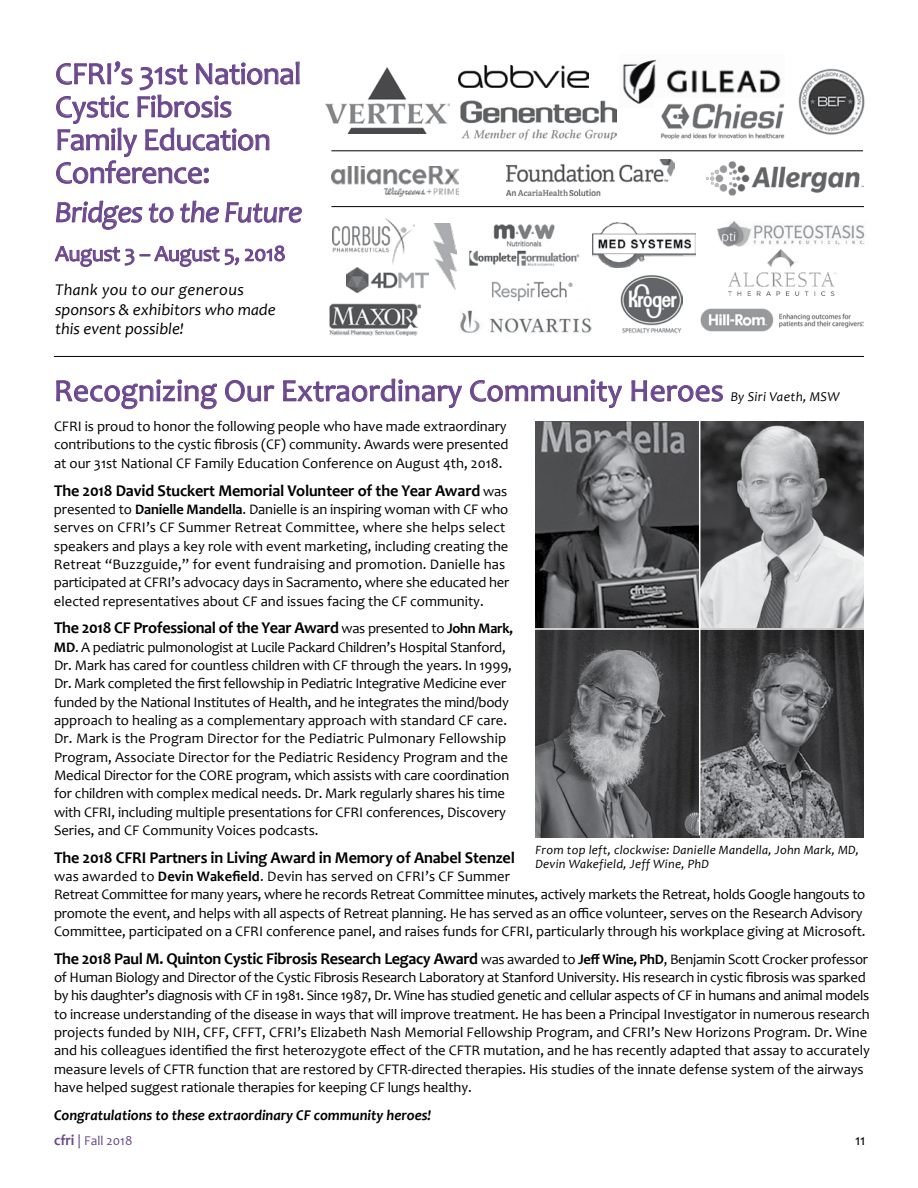
<style>
.page{position:relative;width:918px;height:1188px;background:#fff}
.page>*{position:absolute;margin:0;border:0;box-sizing:border-box;transform-origin:0 0}
.t1{font:31.5px/33px "Candara";letter-spacing:-.02em;color:#6b478e}
.t2{font:31.5px "Candara";color:#6b478e}
.t3{font:italic 30px "Candara";letter-spacing:-.02em;color:#6b478e}
.t4{font:22.5px "Candara";letter-spacing:-.02em;color:#6b478e}
.t5{font:700 16.5px "Candara";letter-spacing:-.01em;color:#000}
.t6{font:italic 16.5px/19.5px "Candara";color:#000}
.t7{font:italic 700 15px "Candara";color:#000}
.t8{font:15px "Candara";color:#000}
.t9{font:14.7px/18.3px "Candara";letter-spacing:-.01em;color:#000}
.t10{font:italic 13.5px "Candara";letter-spacing:.02em;color:#000}
.t11{font:13.5px "Candara";color:#6b478e}
.t12{font:italic 12.75px/14.2px "Candara";letter-spacing:.02em;color:#000}
.s1{font-weight:400;font-size:14.7px}
.s2{font-weight:700}
.s3{font-size:14.7px}
.s4{font-weight:700;font-size:15px}
.s5{font-size:14.25px}
</style>
<div class="page">
<svg style="left:56px;top:61px;width:244px;height:123px"></svg>
<svg style="left:56px;top:201px;width:87px;height:29px"></svg>
<svg style="left:149px;top:203px;width:25px;height:20px"></svg>
<svg style="left:180px;top:201px;width:39px;height:22px"></svg>
<svg style="left:225px;top:202px;width:77px;height:21px"></svg>
<svg style="left:55px;top:246px;width:79px;height:21px"></svg>
<svg style="left:140px;top:246px;width:99px;height:21px"></svg>
<svg style="left:245px;top:245px;width:40px;height:16px"></svg>
<img style="left:535px;top:422px;width:329px;height:415px">
<svg style="left:56px;top:380px;width:161px;height:29px"></svg>
<svg style="left:225px;top:380px;width:49px;height:22px"></svg>
<svg style="left:283px;top:379px;width:179px;height:29px"></svg>
<svg style="left:470px;top:380px;width:152px;height:28px"></svg>
<svg style="left:632px;top:380px;width:91px;height:22px"></svg>
<hr style="left:530px;top:628px;width:343px;height:2px;background:#fff">
<hr style="left:699px;top:412px;width:1px;height:423px;background:#fff">
<hr style="left:54px;top:356px;width:810px;height:1px;background:#000">
<img style="left:461px;top:100px;width:155px;height:39px">
<img style="left:622px;top:59px;width:159px;height:45px">
<img style="left:717px;top:221px;width:148px;height:26px">
<img style="left:433px;top:223px;width:23px;height:67px">
<img style="left:325px;top:68px;width:125px;height:65px">
<img style="left:655px;top:98px;width:130px;height:42px">
<img style="left:346px;top:268px;width:82px;height:25px">
<img style="left:729px;top:249px;width:108px;height:47px">
<img style="left:707px;top:161px;width:156px;height:35px">
<img style="left:331px;top:166px;width:128px;height:30px">
<img style="left:333px;top:219px;width:82px;height:45px">
<img style="left:700px;top:308px;width:164px;height:24px">
<img style="left:621px;top:275px;width:61px;height:58px">
<img style="left:469px;top:224px;width:111px;height:42px">
<img style="left:330px;top:304px;width:91px;height:31px">
<img style="left:592px;top:223px;width:104px;height:45px">
<img style="left:460px;top:310px;width:132px;height:23px">
<img style="left:492px;top:281px;width:81px;height:21px">
<hr style="left:331px;top:206px;width:533px;height:1px;background:#000">
<img style="left:507px;top:160px;width:167px;height:35px">
<hr style="left:331px;top:150px;width:532px;height:1px;background:#000">
<img style="left:459px;top:65px;width:130px;height:23px">
<img style="left:798px;top:68px;width:67px;height:67px">
<h1 class="t1" style="left:55px;top:57px;width:248px">CFRI’s 31st National<br>Cystic Fibrosis<br>Family Education<br>Conference:</h1>
<h2 class="t3" style="left:55px;top:194px;width:249px">Bridges to the Future</h2>
<h3 class="t4" style="left:55px;top:240px;width:232px">August 3 – August 5, 2018</h3>
<p class="t6" style="left:55px;top:280px;width:222px">Thank you to our generous sponsors &amp; exhibitors who made this event possible!</p>
<h1 class="t2" style="left:54px;top:372px;width:672px">Recognizing Our Extraordinary Community Heroes</h1>
<p class="t10" style="left:731px;top:388px;width:110px">By Siri Vaeth, MSW</p>
<p class="t9" style="left:54px;top:417px;width:456px">CFRI is proud to honor the following people who have made extraordinary contributions to the cystic fibrosis (CF) community. Awards were presented at our 31st National CF Family Education Conference on August 4th, 2018.</p>
<p class="t5" style="left:54px;top:480px;width:455px">The 2018 David Stuckert Memorial Volunteer of the Year Award <span class="s1">was</span></p>
<p class="t9" style="left:54px;top:500px;width:457px">presented to <span class="s2">Danielle Mandella</span>. Danielle is an inspiring woman with CF who serves on CFRI’s CF Summer Retreat Committee, where she helps select speakers and plays a key role with event marketing, including creating the Retreat “Buzzguide,” for event fundraising and promotion. Danielle has participated at CFRI’s advocacy days in Sacramento, where she educated her elected representatives about CF and issues facing the CF community.</p>
<p class="t5" style="left:54px;top:618px;width:461px">The 2018 CF Professional of the Year Award <span class="s1">was presented to</span> <span class="s3">John Mark,</span></p>
<p class="t9" style="left:54px;top:638px;width:459px"><span class="s2">MD</span>. A pediatric pulmonologist at Lucile Packard Children’s Hospital Stanford, Dr. Mark has cared for countless children with CF through the years. In 1999, Dr. Mark completed the first fellowship in Pediatric Integrative Medicine ever funded by the National Institutes of Health, and he integrates the mind/body approach to healing as a complementary approach with standard CF care.<br>Dr. Mark is the Program Director for the Pediatric Pulmonary Fellowship Program, Associate Director for the Pediatric Residency Program and the Medical Director for the CORE program, which assists with care coordination for children with complex medical needs. Dr. Mark regularly shares his time with CFRI, including multiple presentations for CFRI conferences, Discovery Series, and CF Community Voices podcasts.</p>
<p class="t5" style="left:54px;top:847px;width:462px">The 2018 CFRI Partners in Living Award in Memory of Anabel Stenzel</p>
<p class="t9" style="left:54px;top:867px;width:813px">was awarded to <span class="s2">Devin Wakefield</span>. Devin has served on CFRI’s CF Summer<br>Retreat Committee for many years, where he records Retreat Committee minutes, actively markets the Retreat, holds Google hangouts to promote the event, and helps with all aspects of Retreat planning. He has served as an office volunteer, serves on the Research Advisory Committee, participated on a CFRI conference panel, and raises funds for CFRI, particularly through his workplace giving at Microsoft.</p>
<p class="t5" style="left:54px;top:948px;width:816px">The 2018 Paul M. Quinton Cystic Fibrosis Research Legacy Award <span class="s1">was awarded to</span> <span class="s3">Jeff Wine, PhD</span><span class="s1">, Benjamin Scott Crocker professor</span></p>
<p class="t9" style="left:54px;top:968px;width:817px">of Human Biology and Director of the Cystic Fibrosis Research Laboratory at Stanford University. His research in cystic fibrosis was sparked by his daughter’s diagnosis with CF in 1981. Since 1987, Dr. Wine has studied genetic and cellular aspects of CF in humans and animal models to increase understanding of the disease in ways that will improve treatment. He has been a Principal Investigator in numerous research projects funded by NIH, CFF, CFFT, CFRI’s Elizabeth Nash Memorial Fellowship Program, and CFRI’s New Horizons Program. Dr. Wine and his colleagues identified the first heterozygote effect of the CFTR mutation, and he has recently adapted that assay to accurately measure levels of CFTR function that are restored by CFTR-directed therapies. His studies of the innate defense system of the airways have helped suggest rationale therapies for keeping CF lungs healthy.</p>
<p class="t7" style="left:54px;top:1106px;width:379px">Congratulations to these extraordinary CF community heroes!</p>
<p class="t12" style="left:535px;top:843px;width:325px">From top left, clockwise: Danielle Mandella, John Mark, MD,<br>Devin Wakefield, Jeff Wine, PhD</p>
<p class="t11" style="left:54px;top:1132px;width:80px"><span class="s4">cfri</span> <span class="s5">|</span> Fall 2018</p>
<p class="t8" style="left:855px;top:1131px;width:12px">11</p>
</div>
